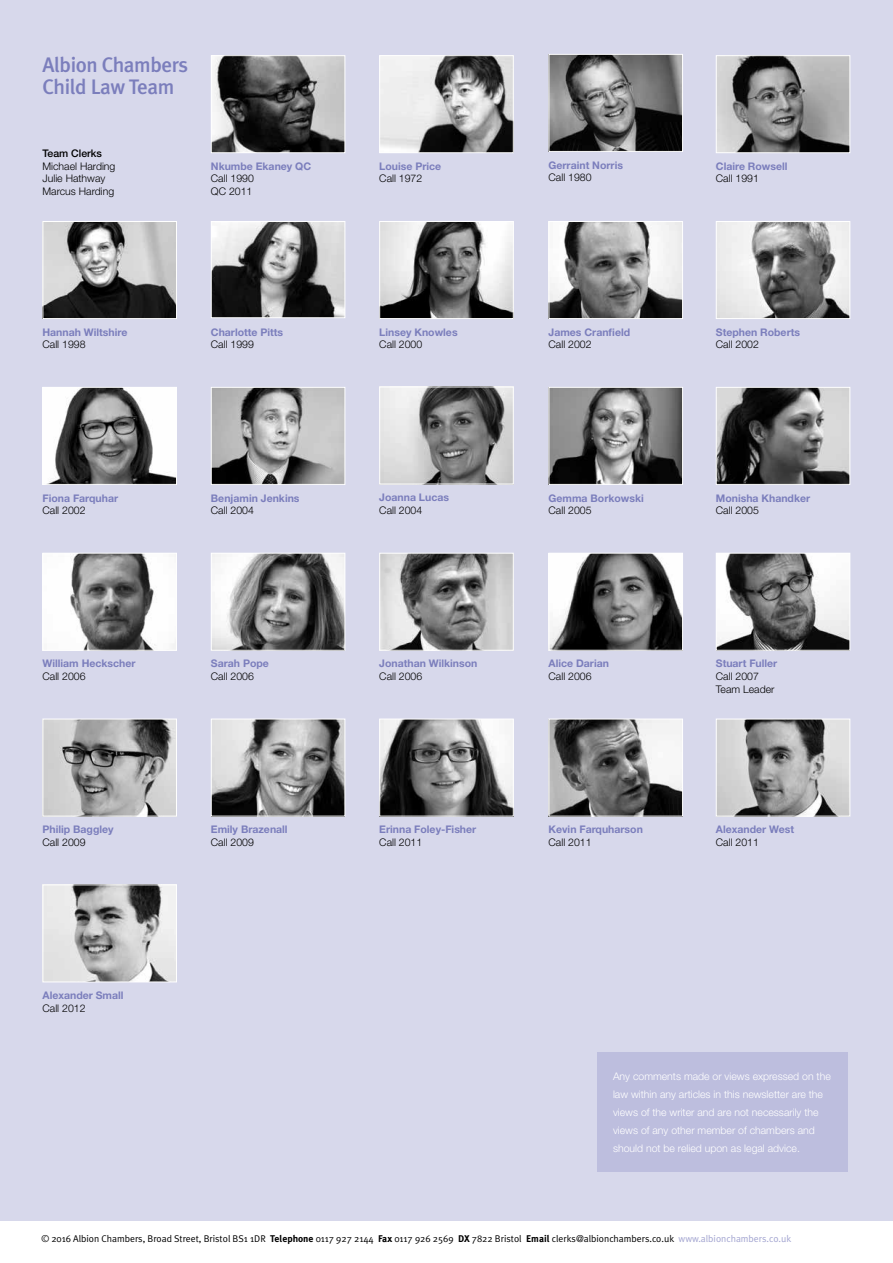
<style>
.page{position:relative;width:893px;height:1263px;background:#fff}
.page>*{position:absolute;margin:0;border:0;box-sizing:border-box;transform-origin:0 0}
.t1{font:500 21px/22.5px "Meta Plus";letter-spacing:-.02em;color:#7b7ebc}
.t2{font:700 10.5px "Helvetica Neue";color:#7b7ebc}
.t3{font:300 10.5px/12.6px "Helvetica Neue";color:#000}
.t4{font:300 10.5px/18px "Helvetica Neue";color:#fff}
.t5{font:500 10.5px "Helvetica Neue";color:#000}
.t6{font:9.75px "Meta Plus Normal";color:#000}
.s1{font-family:"Meta Plus";font-weight:700}
.s2{color:#a2a4d0}
</style>
<div class="page">
<div style="left:0;top:0;width:893px;height:1220px;background:#d7d8eb"></div>
<img style="left:381px;top:57px;width:131px;height:94px">
<div style="left:379px;top:55px;width:135px;height:98px;border:1px solid #fff"></div>
<img style="left:718px;top:57px;width:130px;height:94px">
<div style="left:716px;top:55px;width:134px;height:98px;border:1px solid #fff"></div>
<img style="left:213px;top:57px;width:130px;height:94px">
<div style="left:211px;top:55px;width:134px;height:98px;border:1px solid #fff"></div>
<img style="left:45px;top:223px;width:130px;height:94px">
<div style="left:43px;top:221px;width:134px;height:98px;border:1px solid #fff"></div>
<img style="left:551px;top:56px;width:130px;height:94px">
<div style="left:549px;top:54px;width:134px;height:98px;border:1px solid #fff"></div>
<img style="left:213px;top:389px;width:130px;height:94px">
<div style="left:211px;top:387px;width:134px;height:98px;border:1px solid #fff"></div>
<img style="left:551px;top:389px;width:130px;height:94px">
<div style="left:549px;top:387px;width:134px;height:98px;border:1px solid #fff"></div>
<img style="left:551px;top:223px;width:130px;height:94px">
<div style="left:549px;top:221px;width:134px;height:98px;border:1px solid #fff"></div>
<img style="left:45px;top:389px;width:130px;height:94px">
<div style="left:43px;top:387px;width:134px;height:98px;border:1px solid #fff"></div>
<img style="left:551px;top:555px;width:130px;height:94px">
<div style="left:549px;top:553px;width:134px;height:98px;border:1px solid #fff"></div>
<img style="left:45px;top:721px;width:130px;height:93px">
<div style="left:43px;top:719px;width:134px;height:97px;border:1px solid #fff"></div>
<img style="left:718px;top:389px;width:130px;height:94px">
<div style="left:716px;top:387px;width:134px;height:98px;border:1px solid #fff"></div>
<img style="left:45px;top:555px;width:130px;height:94px">
<div style="left:43px;top:553px;width:134px;height:98px;border:1px solid #fff"></div>
<img style="left:213px;top:223px;width:130px;height:93px">
<div style="left:211px;top:221px;width:134px;height:97px;border:1px solid #fff"></div>
<img style="left:381px;top:721px;width:131px;height:93px">
<div style="left:379px;top:719px;width:135px;height:97px;border:1px solid #fff"></div>
<img style="left:551px;top:721px;width:130px;height:93px">
<div style="left:549px;top:719px;width:134px;height:97px;border:1px solid #fff"></div>
<img style="left:381px;top:389px;width:131px;height:93px">
<div style="left:379px;top:387px;width:135px;height:97px;border:1px solid #fff"></div>
<img style="left:213px;top:721px;width:130px;height:93px">
<div style="left:211px;top:719px;width:134px;height:97px;border:1px solid #fff"></div>
<img style="left:381px;top:555px;width:131px;height:94px">
<div style="left:379px;top:553px;width:135px;height:98px;border:1px solid #fff"></div>
<img style="left:381px;top:223px;width:131px;height:94px">
<div style="left:379px;top:221px;width:135px;height:98px;border:1px solid #fff"></div>
<img style="left:718px;top:223px;width:130px;height:94px">
<div style="left:716px;top:221px;width:134px;height:98px;border:1px solid #fff"></div>
<img style="left:718px;top:555px;width:130px;height:94px">
<div style="left:716px;top:553px;width:134px;height:98px;border:1px solid #fff"></div>
<div style="left:597px;top:1052px;width:251px;height:119px;background:#bdbede"></div>
<img style="left:45px;top:886px;width:130px;height:94px">
<div style="left:43px;top:884px;width:134px;height:98px;border:1px solid #fff"></div>
<img style="left:718px;top:721px;width:130px;height:93px">
<div style="left:716px;top:719px;width:134px;height:97px;border:1px solid #fff"></div>
<img style="left:213px;top:555px;width:130px;height:94px">
<div style="left:211px;top:553px;width:134px;height:98px;border:1px solid #fff"></div>
<h1 class="t1" style="left:43px;top:53px;width:147px">Albion Chambers<br>Child Law Team</h1>
<p class="t5" style="left:43px;top:147px;width:61px">Team Clerks</p>
<p class="t3" style="left:43px;top:159px;width:74px">Michael Harding<br>Julie Hathway<br>Marcus Harding</p>
<p class="t2" style="left:379px;top:160px;width:64px">Louise Price</p>
<p class="t2" style="left:211px;top:160px;width:102px">Nkumbe Ekaney QC</p>
<p class="t3" style="left:211px;top:172px;width:44px">Call 1990<br>QC 2011</p>
<p class="t3" style="left:379px;top:172px;width:44px">Call 1972</p>
<p class="t2" style="left:549px;top:158px;width:76px">Gerraint Norris</p>
<p class="t3" style="left:549px;top:171px;width:44px">Call 1980</p>
<p class="t2" style="left:716px;top:160px;width:73px">Claire Rowsell</p>
<p class="t3" style="left:716px;top:172px;width:44px">Call 1991</p>
<p class="t2" style="left:43px;top:325px;width:86px">Hannah Wiltshire</p>
<p class="t3" style="left:43px;top:338px;width:44px">Call 1998</p>
<p class="t2" style="left:211px;top:325px;width:74px">Charlotte Pitts</p>
<p class="t3" style="left:211px;top:338px;width:44px">Call 1999</p>
<p class="t2" style="left:379px;top:325px;width:80px">Linsey Knowles</p>
<p class="t3" style="left:379px;top:338px;width:44px">Call 2000</p>
<p class="t2" style="left:549px;top:325px;width:83px">James Cranfield</p>
<p class="t3" style="left:549px;top:338px;width:44px">Call 2002</p>
<p class="t2" style="left:716px;top:325px;width:86px">Stephen Roberts</p>
<p class="t3" style="left:716px;top:338px;width:44px">Call 2002</p>
<p class="t2" style="left:43px;top:491px;width:77px">Fiona Farquhar</p>
<p class="t3" style="left:43px;top:504px;width:44px">Call 2002</p>
<p class="t2" style="left:211px;top:491px;width:90px">Benjamin Jenkins</p>
<p class="t3" style="left:211px;top:504px;width:44px">Call 2004</p>
<p class="t2" style="left:379px;top:491px;width:71px">Joanna Lucas</p>
<p class="t3" style="left:379px;top:503px;width:44px">Call 2004</p>
<p class="t2" style="left:549px;top:491px;width:97px">Gemma Borkowski</p>
<p class="t3" style="left:549px;top:504px;width:44px">Call 2005</p>
<p class="t2" style="left:716px;top:491px;width:96px">Monisha Khandker</p>
<p class="t3" style="left:716px;top:504px;width:44px">Call 2005</p>
<p class="t2" style="left:43px;top:657px;width:95px">William Heckscher</p>
<p class="t3" style="left:43px;top:670px;width:44px">Call 2006</p>
<p class="t2" style="left:211px;top:657px;width:59px">Sarah Pope</p>
<p class="t3" style="left:211px;top:670px;width:44px">Call 2006</p>
<p class="t2" style="left:379px;top:657px;width:100px">Jonathan Wilkinson</p>
<p class="t3" style="left:379px;top:670px;width:44px">Call 2006</p>
<p class="t2" style="left:549px;top:657px;width:62px">Alice Darian</p>
<p class="t3" style="left:549px;top:670px;width:44px">Call 2006</p>
<p class="t2" style="left:716px;top:657px;width:63px">Stuart Fuller</p>
<p class="t3" style="left:716px;top:670px;width:60px">Call 2007<br>Team Leader</p>
<p class="t2" style="left:43px;top:823px;width:73px">Philip Baggley</p>
<p class="t3" style="left:43px;top:835px;width:44px">Call 2009</p>
<p class="t2" style="left:211px;top:823px;width:78px">Emily Brazenall</p>
<p class="t3" style="left:211px;top:835px;width:44px">Call 2009</p>
<p class="t2" style="left:379px;top:823px;width:99px">Erinna Foley-Fisher</p>
<p class="t3" style="left:379px;top:835px;width:44px">Call 2011</p>
<p class="t2" style="left:549px;top:823px;width:96px">Kevin Farquharson</p>
<p class="t3" style="left:549px;top:835px;width:44px">Call 2011</p>
<p class="t2" style="left:716px;top:823px;width:80px">Alexander West</p>
<p class="t3" style="left:716px;top:835px;width:44px">Call 2011</p>
<p class="t2" style="left:43px;top:989px;width:83px">Alexander Small</p>
<p class="t3" style="left:43px;top:1001px;width:44px">Call 2012</p>
<p class="t4" style="left:613px;top:1067px;width:219px">Any comments made or views expressed on the law within any articles in this newsletter are the views of the writer and are not necessarily the views of any other member of chambers and should not be relied upon as legal advice.</p>
<p class="t6" style="left:41px;top:1233px;width:751px">© 2016 Albion Chambers, Broad Street, Bristol BS1 1DR <span class="s1">Telephone</span> 0117 927 2144 <span class="s1">Fax</span> 0117 926 2569 <span class="s1">DX</span> 7822 Bristol <span class="s1">Email</span> clerks@albionchambers.co.uk <span class="s2">www.albionchambers.co.uk</span></p>
</div>
